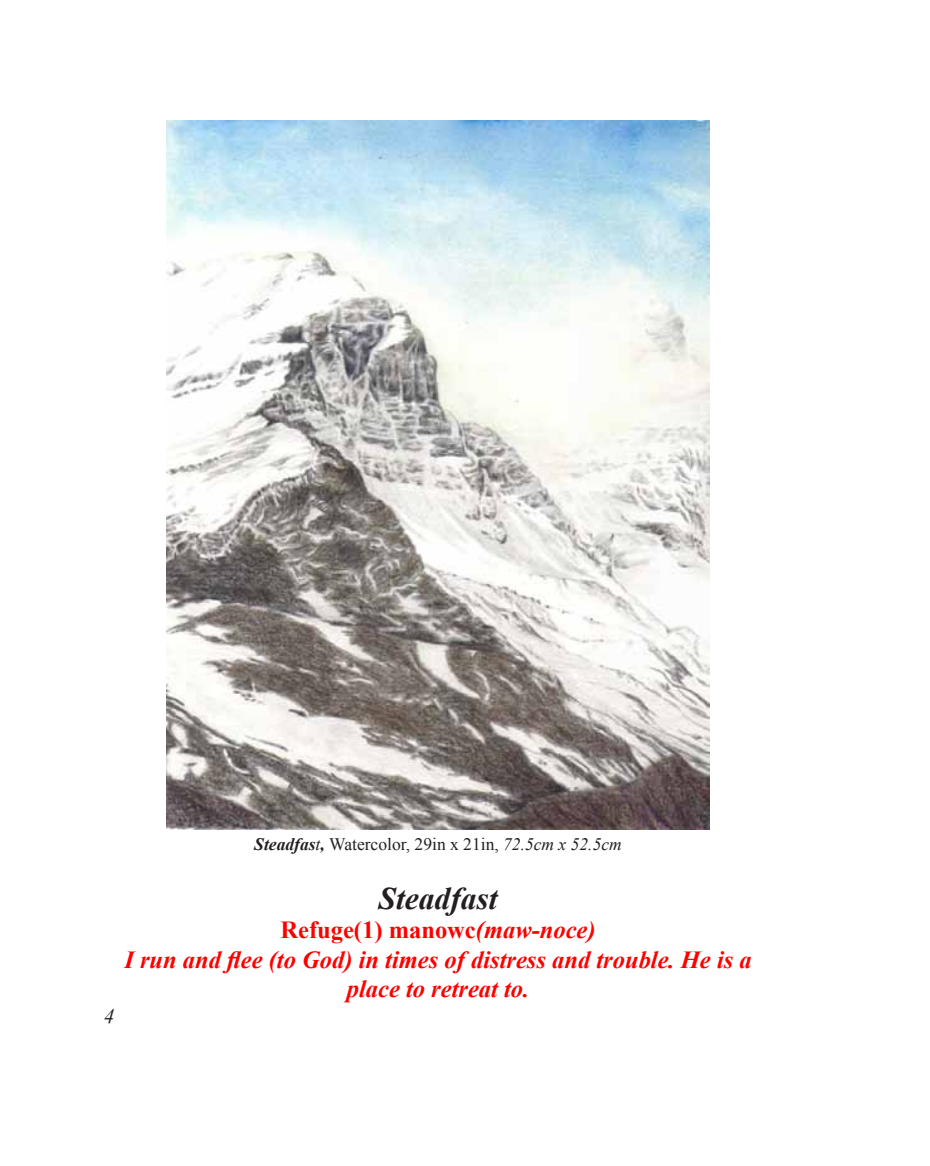
<style>
.page{position:relative;width:930px;height:1166px;background:#fff}
.page>*{position:absolute;margin:0;border:0;box-sizing:border-box;transform-origin:0 0}
.t1{font:italic 700 31.5px "Times New Roman";color:#231f20}
.t2{font:italic 700 24.5px/29.4px "Times New Roman";color:#f00;text-align:center}
.t3{font:italic 21px "Times New Roman";color:#231f20}
.t4{font:17.5px "Times New Roman";color:#231f20}
.s1{font-weight:700;font-style:italic}
.s2{font-style:italic}
.s3{font-style:normal}
</style>
<div class="page">
<img style="left:166px;top:121px;width:543px;height:708px">
<p class="t3" style="left:104px;top:1001px;width:12px">4</p>
<p class="t4" style="left:254px;top:832px;width:369px"><span class="s1">Steadfas</span><span class="s2">t</span><span class="s1">,</span> Watercolor, 29in x 21in, <span class="s2">72.5cm x 52.5cm</span></p>
<p class="t1" style="left:378px;top:876px;width:121px">Steadfast</p>
<p class="t2" style="left:124px;top:915px;width:628px"><span class="s3">Refuge(1) manowc</span>(maw-noce)<br>I run and flee (to God) in times of distress and trouble. He is a place to retreat to.</p>
</div>
